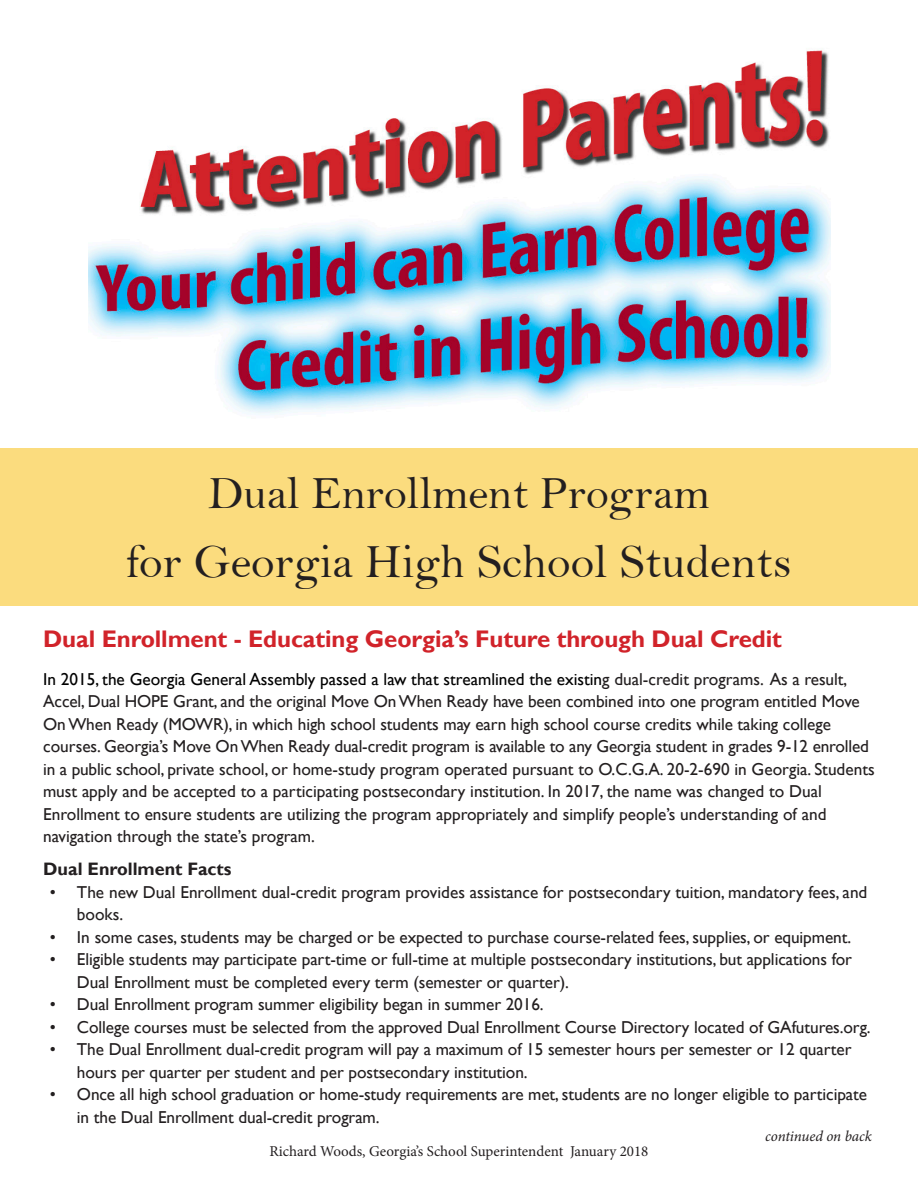
<style>
.page{position:relative;width:918px;height:1188px;background:#fff}
.page>*{position:absolute;margin:0;border:0;box-sizing:border-box;transform-origin:0 0}
.t1{font:48px "Bell";color:#231f20}
.t2{font:46.5px "Bell";letter-spacing:-.005em;color:#231f20}
.t3{font:700 24px "Gill Sans";letter-spacing:-.005em;color:#d1232a}
.t4{font:700 18px "Gill Sans";color:#231f20}
.t5{font:17.25px/22.5px "Gill Sans";letter-spacing:-.005em;color:#231f20}
.t6{font:15px "Minion Pro";color:#231f20}
.t7{font:italic 15px "Minion Pro";letter-spacing:-.01em;color:#231f20}
.s1{color:#000}
</style>
<div class="page">
<div style="left:0;top:448px;width:918px;height:158px;background:#fbdc7e"></div>
<img style="left:89px;top:50px;width:742px;height:365px">
<p class="t2" style="left:208px;top:465px;width:503px">Dual Enrollment Program</p>
<p class="t1" style="left:126px;top:533px;width:667px">for Georgia High School Students</p>
<p class="t3" style="left:43px;top:625px;width:740px">Dual Enrollment - Educating Georgia’s Future through Dual Credit</p>
<p class="t5" style="left:43px;top:668px;width:833px"><span class="s1">In 2015, the Georgia General Assembly passed a law that streamlined the existin</span>g dual-credit programs. As a result, Accel, Dual HOPE Grant, and the original Move On When Ready have been combined into one program entitled Move On When Ready (MOWR), in which high school students may earn high school course credits while taking college courses. Georgia’s Move On When Ready dual-credit program is available to any Georgia student in grades 9-12 enrolled in a public school, private school, or home-study program operated pursuant to O.C.G.A. 20-2-690 in Georgia. Students must apply and be accepted to a participating postsecondary institution. In 2017, the name was changed to Dual Enrollment to ensure students are utilizing the program appropriately and simplify people’s understanding of and navigation through the state’s program.</p>
<p class="t4" style="left:43px;top:858px;width:190px">Dual Enrollment Facts</p>
<p class="t5" style="left:77px;top:881px;width:792px;text-indent:-27px">• The new Dual Enrollment dual-credit program provides assistance for postsecondary tuition, mandatory fees, and books.</p>
<p class="t5" style="left:50px;top:926px;width:803px">• In some cases, students may be charged or be expected to purchase course-related fees, supplies, or equipment.</p>
<p class="t5" style="left:77px;top:949px;width:777px;text-indent:-27px">• Eligible students may participate part-time or full-time at multiple postsecondary institutions, but applications for<br>Dual Enrollment must be completed every term (semester or quarter).</p>
<p class="t5" style="left:50px;top:994px;width:495px">• Dual Enrollment program summer eligibility began in summer 2016.</p>
<p class="t5" style="left:50px;top:1016px;width:822px">• College courses must be selected from the approved Dual Enrollment Course Directory located of GAfutures.org.</p>
<p class="t5" style="left:77px;top:1039px;width:776px;text-indent:-27px">• The Dual Enrollment dual-credit program will pay a maximum of 15 semester hours per semester or 12 quarter hours per quarter per student and per postsecondary institution.</p>
<p class="t5" style="left:77px;top:1084px;width:792px;text-indent:-27px">• Once all high school graduation or home-study requirements are met, students are no longer eligible to participate in the Dual Enrollment dual-credit program.</p>
<p class="t7" style="left:765px;top:1126px;width:108px">continued on back</p>
<p class="t6" style="left:270px;top:1141px;width:380px">Richard Woods, Georgia’s School Superintendent January 2018</p>
</div>
